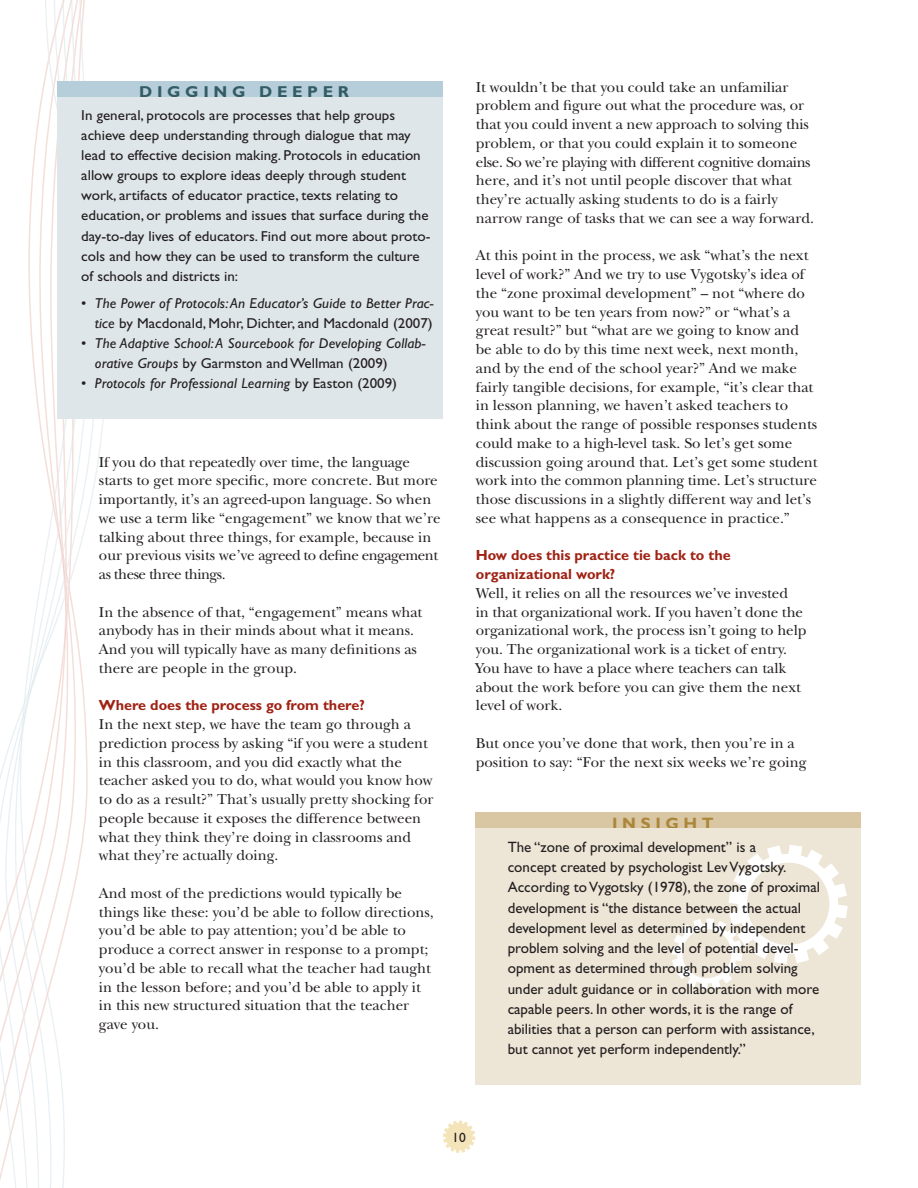
<style>
.page{position:relative;width:918px;height:1188px;background:#fff}
.page>*{position:absolute;margin:0;border:0;box-sizing:border-box;transform-origin:0 0}
.t1{font:700 16.5px "Gill Sans Std";color:#ab863a}
.t2{font:700 15.9px "Gill Sans Std";color:#335c64;scale:1.04 1}
.t3{font:15px/18.8px "New Baskerville";color:#231f20}
.t4{font:15px/20.2px "Gill Sans Std";color:#231f20}
.t5{font:700 14.7px/18.8px "Gill Sans Std";color:#9f2214}
.t6{font:14.4px/20.2px "Gill Sans Std";color:#231f20;scale:1.04 1}
.t7{font:italic 14.4px/20.2px "Gill Sans Std";letter-spacing:.01em;color:#231f20;text-align:right;scale:1.04 1}
.t8{font:13.5px "Gill Sans Std";color:#231f20}
.s1{font-style:normal}
</style>
<div class="page">
<svg style="left:443px;top:1121px;width:32px;height:32px"></svg>
<svg style="left:0;top:0;width:183px;height:1188px"></svg>
<div style="left:57px;top:81px;width:385px;height:16px;background:#b6ceda"></div>
<div style="left:57px;top:97px;width:385px;height:321px;background:#dfe6ea"></div>
<div style="left:476px;top:812px;width:385px;height:17px;background:#d9c6a2"></div>
<div style="left:476px;top:828px;width:385px;height:256px;background:#ede6d7"></div>
<svg style="left:671px;top:845px;width:177px;height:144px"></svg>
<p class="t2" style="left:139px;top:82px;width:190px">Digging Dee per</p>
<p class="t6" style="left:81px;top:105px;width:337px">In general, protocols are processes that help groups achieve deep understanding through dialogue that may lead to effective decision making. Protocols in education allow groups to explore ideas deeply through student work, artifacts of educator practice, texts relating to education, or problems and issues that surface during the day-to-day lives of educators. Find out more about proto&shy;cols and how they can be used to transform the culture of schools and districts in:</p>
<p class="t7" style="left:81px;top:293px;width:340px"><span class="s1">•</span> The Power of Protocols: An Educator’s Guide to Better Prac&shy;tice <span class="s1">by Macdonald, Mohr, Dichter, and Macdonald (2007)</span></p>
<p class="t7" style="left:95px;top:333px;width:319px;text-align:left;text-indent:-14px"><span class="s1">•</span> The Adaptive School: A Sourcebook for Developing Collab&shy;orative Groups <span class="s1">by Garmston and Wellman (2009)</span></p>
<p class="t7" style="left:81px;top:374px;width:305px"><span class="s1">•</span> Protocols for Professional Learning <span class="s1">by Easton (2009)</span></p>
<p class="t3" style="left:99px;top:452px;width:343px">If you do that repeatedly over time, the language starts to get more specific, more concrete. But more importantly, it’s an agreed-upon language. So when we use a term like “engagement” we know that we’re talking about three things, for example, because in our previous visits we’ve agreed to define engagement as these three things.</p>
<p class="t3" style="left:99px;top:602px;width:325px">In the absence of that, “engagement” means what anybody has in their minds about what it means.<br>And you will typically have as many definitions as there are people in the group.</p>
<p class="t5" style="left:99px;top:696px;width:267px">Where does the process go from there?</p>
<p class="t3" style="left:99px;top:715px;width:336px">In the next step, we have the team go through a prediction process by asking “if you were a student in this classroom, and you did exactly what the teacher asked you to do, what would you know how to do as a result?” That’s usually pretty shocking for people because it exposes the difference between what they think they’re doing in classrooms and what they’re actually doing.</p>
<p class="t3" style="left:99px;top:884px;width:336px">And most of the predictions would typically be things like these: you’d be able to follow directions, you’d be able to pay attention; you’d be able to produce a correct answer in response to a prompt; you’d be able to recall what the teacher had taught in the lesson before; and you’d be able to apply it in this new structured situation that the teacher gave you.</p>
<p class="t3" style="left:476px;top:77px;width:340px">It wouldn’t be that you could take an unfamiliar problem and figure out what the procedure was, or that you could invent a new approach to solving this problem, or that you could explain it to someone else. So we’re playing with different cognitive domains here, and it’s not until people discover that what they’re actually asking students to do is a fairly narrow range of tasks that we can see a way forward.</p>
<p class="t3" style="left:476px;top:246px;width:343px">At this point in the process, we ask “what’s the next level of work?” And we try to use Vygotsky’s idea of the “zone proximal development” – not “where do you want to be ten years from now?” or “what’s a great result?” but “what are we going to know and be able to do by this time next week, next month, and by the end of the school year?” And we make fairly tangible decisions, for example, “it’s clear that in lesson planning, we haven’t asked teachers to think about the range of possible responses students could make to a high-level task. So let’s get some discussion going around that. Let’s get some student work into the common planning time. Let’s structure those discussions in a slightly different way and let’s see what happens as a consequence in practice.”</p>
<p class="t5" style="left:476px;top:546px;width:256px">How does this practice tie back to the organizational work?</p>
<p class="t3" style="left:476px;top:584px;width:332px">Well, it relies on all the resources we’ve invested<br>in that organizational work. If you haven’t done the organizational work, the process isn’t going to help you. The organizational work is a ticket of entry.<br>You have to have a place where teachers can talk about the work before you can give them the next level of work.</p>
<p class="t3" style="left:476px;top:734px;width:332px">But once you’ve done that work, then you’re in a position to say: “For the next six weeks we’re going</p>
<p class="t1" style="left:612px;top:813px;width:103px">Insigh t</p>
<p class="t4" style="left:508px;top:837px;width:314px">The “zone of proximal development” is a<br>concept created by psychologist Lev Vygotsky.<br>According to Vygotsky (1978), the zone of proximal development is “the distance between the actual development level as determined by independent problem solving and the level of potential devel&shy;opment as determined through problem solving under adult guidance or in collaboration with more capable peers. In other words, it is the range of abilities that a person can perform with assistance, but cannot yet perform independently.”</p>
<p class="t8" style="left:452px;top:1129px;width:15px">10</p>
</div>
